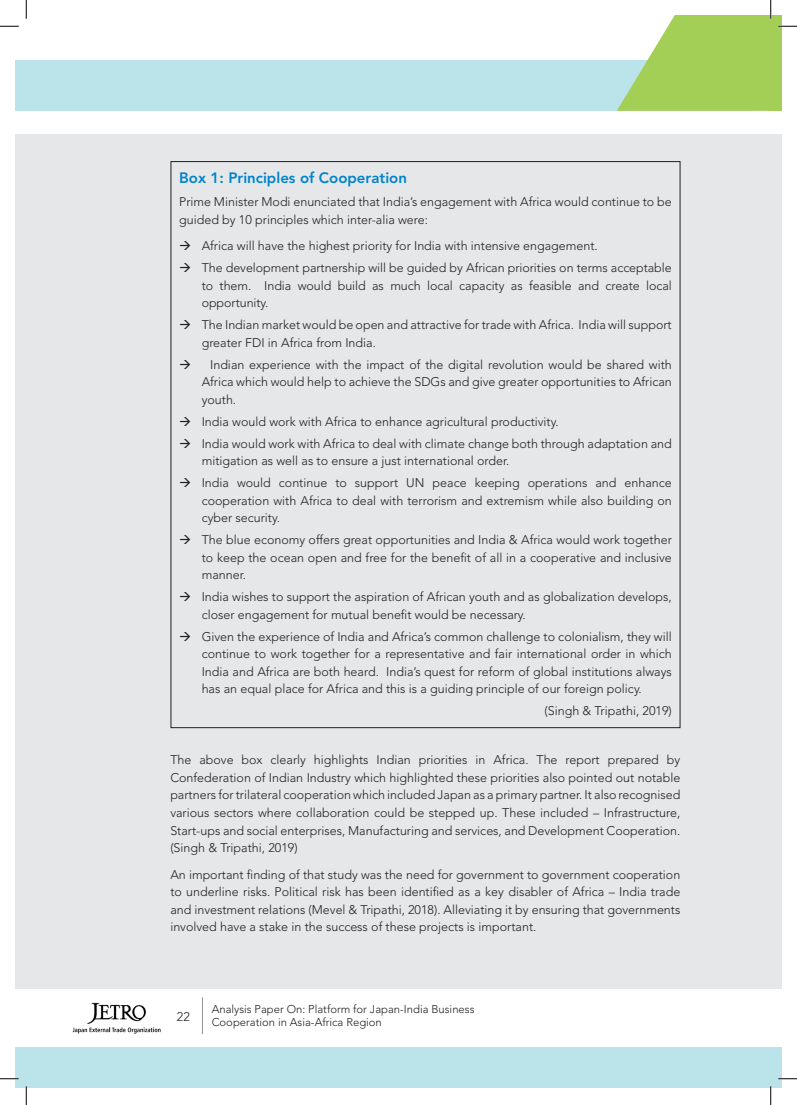
<style>
.page{position:relative;width:797px;height:1105px;background:#fff}
.page>*{position:absolute;margin:0;border:0;box-sizing:border-box;transform-origin:0 0}
.t1{font:800 15px "Avenir";color:#0084ca}
.t2{font:300 12.5px/17.5px "Avenir";color:#231f20;text-align:justify}
.t3{font:300 11.25px/13.5px "Avenir";color:#231f20}
</style>
<div class="page">
<div style="left:16px;top:134px;width:754px;height:855px;background:#e6e7e9"></div>
<div style="left:770px;top:134px;width:12px;height:855px;background:#e6e7e9"></div>
<div style="left:15px;top:60px;width:735px;height:51px;background:#bbe3ea"></div>
<div style="left:770px;top:1047px;width:12px;height:40px;background:#bbe3ea"></div>
<div style="left:15px;top:1047px;width:755px;height:40px;background:#bbe3ea"></div>
<div style="left:769px;top:15px;width:13px;height:96px;background:#a3cf57"></div>
<img style="left:72px;top:1002px;width:89px;height:32px">
<hr style="left:202px;top:997px;width:1px;height:37px;background:#939598">
<svg style="left:0;top:25px;width:19px;height:2px"></svg>
<svg style="left:778px;top:25px;width:19px;height:2px"></svg>
<svg style="left:0;top:1078px;width:19px;height:1px"></svg>
<svg style="left:778px;top:1078px;width:19px;height:1px"></svg>
<svg style="left:25px;top:0;width:2px;height:19px"></svg>
<svg style="left:25px;top:1086px;width:2px;height:19px"></svg>
<svg style="left:617px;top:0;width:154px;height:111px"></svg>
<svg style="left:770px;top:1086px;width:1px;height:19px"></svg>
<p class="t1" style="left:179px;top:169px;width:229px">Box 1: Principles of Cooperation</p>
<p class="t2" style="left:179px;top:193px;width:494px">Prime Minister Modi enunciated that India’s engagement with Africa would continue to be guided by 10 principles which inter-alia were:</p>
<p class="t2" style="left:179px;top:237px;width:420px">→ Africa will have the highest priority for India with intensive engagement.</p>
<p class="t2" style="left:202px;top:259px;width:471px;text-indent:-22px">→ The development partnership will be guided by African priorities on terms acceptable to them. India would build as much local capacity as feasible and create local opportunity.</p>
<p class="t2" style="left:202px;top:316px;width:471px;text-indent:-22px">→ The Indian market would be open and attractive for trade with Africa. India will support greater FDI in Africa from India.</p>
<p class="t2" style="left:202px;top:356px;width:471px;text-indent:-22px">→ Indian experience with the impact of the digital revolution would be shared with Africa which would help to achieve the SDGs and give greater opportunities to African youth.</p>
<p class="t2" style="left:179px;top:413px;width:381px">→ India would work with Africa to enhance agricultural productivity.</p>
<p class="t2" style="left:202px;top:435px;width:471px;text-indent:-22px">→ India would work with Africa to deal with climate change both through adaptation and mitigation as well as to ensure a just international order.</p>
<p class="t2" style="left:202px;top:474px;width:471px;text-indent:-22px">→ India would continue to support UN peace keeping operations and enhance cooperation with Africa to deal with terrorism and extremism while also building on cyber security.</p>
<p class="t2" style="left:202px;top:531px;width:471px;text-indent:-22px">→ The blue economy offers great opportunities and India &amp; Africa would work together to keep the ocean open and free for the benefit of all in a cooperative and inclusive manner.</p>
<p class="t2" style="left:202px;top:588px;width:471px;text-indent:-22px">→ India wishes to support the aspiration of African youth and as globalization develops, closer engagement for mutual benefit would be necessary.</p>
<p class="t2" style="left:202px;top:628px;width:471px;text-indent:-22px">→ Given the experience of India and Africa’s common challenge to colonialism, they will continue to work together for a representative and fair international order in which India and Africa are both heard. India’s quest for reform of global institutions always has an equal place for Africa and this is a guiding principle of our foreign policy.</p>
<p class="t2" style="left:544px;top:702px;width:129px">(Singh &amp; Tripathi, 2019)</p>
<p class="t2" style="left:170px;top:751px;width:511px">The above box clearly highlights Indian priorities in Africa. The report prepared by Confederation of Indian Industry which highlighted these priorities also pointed out notable partners for trilateral cooperation which included Japan as a primary partner. It also recognised various sectors where collaboration could be stepped up. These included – Infrastructure, Start-ups and social enterprises, Manufacturing and services, and Development Cooperation. (Singh &amp; Tripathi, 2019)</p>
<p class="t2" style="left:170px;top:865px;width:511px">An important finding of that study was the need for government to government cooperation to underline risks. Political risk has been identified as a key disabler of Africa – India trade and investment relations (Mevel &amp; Tripathi, 2018). Alleviating it by ensuring that governments involved have a stake in the success of these projects is important.</p>
<p class="t2" style="left:177px;top:1007px;width:14px">22</p>
<p class="t3" style="left:212px;top:1002px;width:264px">Analysis Paper On: Platform for Japan-India Business<br>Cooperation in Asia-Africa Region</p>
</div>
